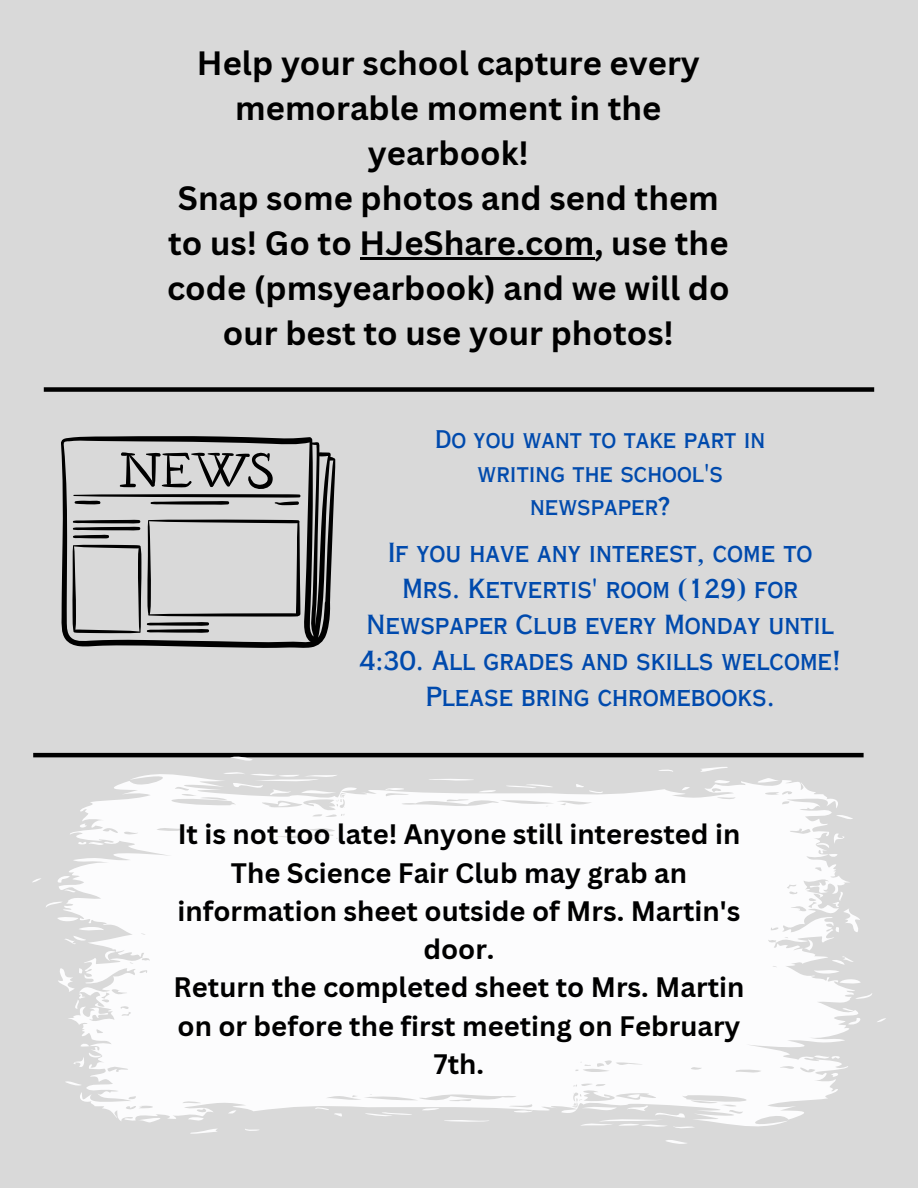
<style>
.page{position:relative;width:918px;height:1188px;background:#d9d9d9}
.page>*{position:absolute;margin:0;border:0;box-sizing:border-box;transform-origin:0 0}
.t1{font:700 32.85px/45px "Canva Sans";color:#000;text-align:center}
.t2{font:700 27.45px/38.2px "Canva Sans";color:#000;text-align:center}
.t3{font:26.25px/36px "Copperplate Gothic LT Pro 30 AB";color:#004aad;text-align:center}
.t4{font:24.3px/33.8px "Copperplate Gothic LT Pro 30 AB";color:#004aad;text-align:center}
</style>
<div class="page">
<svg style="left:61px;top:436px;width:274px;height:209px"></svg>
<div style="left:44px;top:387px;width:830px;height:5px;background:#000"></div>
<hr style="left:33px;top:753px;width:831px;height:4px;background:#000">
<svg style="left:230px;top:756px;width:23px;height:5px"></svg>
<svg style="left:32px;top:878px;width:9px;height:4px"></svg>
<svg style="left:877px;top:1018px;width:9px;height:4px"></svg>
<svg style="left:666px;top:1140px;width:21px;height:4px"></svg>
<svg style="left:46px;top:767px;width:826px;height:367px;fill:#fcfcfd"></svg>
<hr style="left:360px;top:257px;width:234px;height:2px;background:#000">
<h1 class="t1" style="left:167px;top:40px;width:564px">Help your school capture every memorable moment in the yearbook!<br>Snap some photos and send them to us! Go to HJeShare.com, use the code (pmsyearbook) and we will do our best to use your photos!</h1>
<p class="t4" style="left:435px;top:425px;width:332px">Do you want to take part in writing the school's newspaper?</p>
<p class="t3" style="left:360px;top:538px;width:483px">If you have any interest, come to<br>Mrs. Ketvertis' room (129) for<br>Newspaper Club every Monday until<br>4:30. All grades and skills welcome!<br>Please bring chromebooks.</p>
<h3 class="t2" style="left:174px;top:815px;width:572px">It is not too late! Anyone still interested in<br>The Science Fair Club may grab an information sheet outside of Mrs. Martin's door.<br>Return the completed sheet to Mrs. Martin on or before the first meeting on February<br>7th.</h3>
</div>
